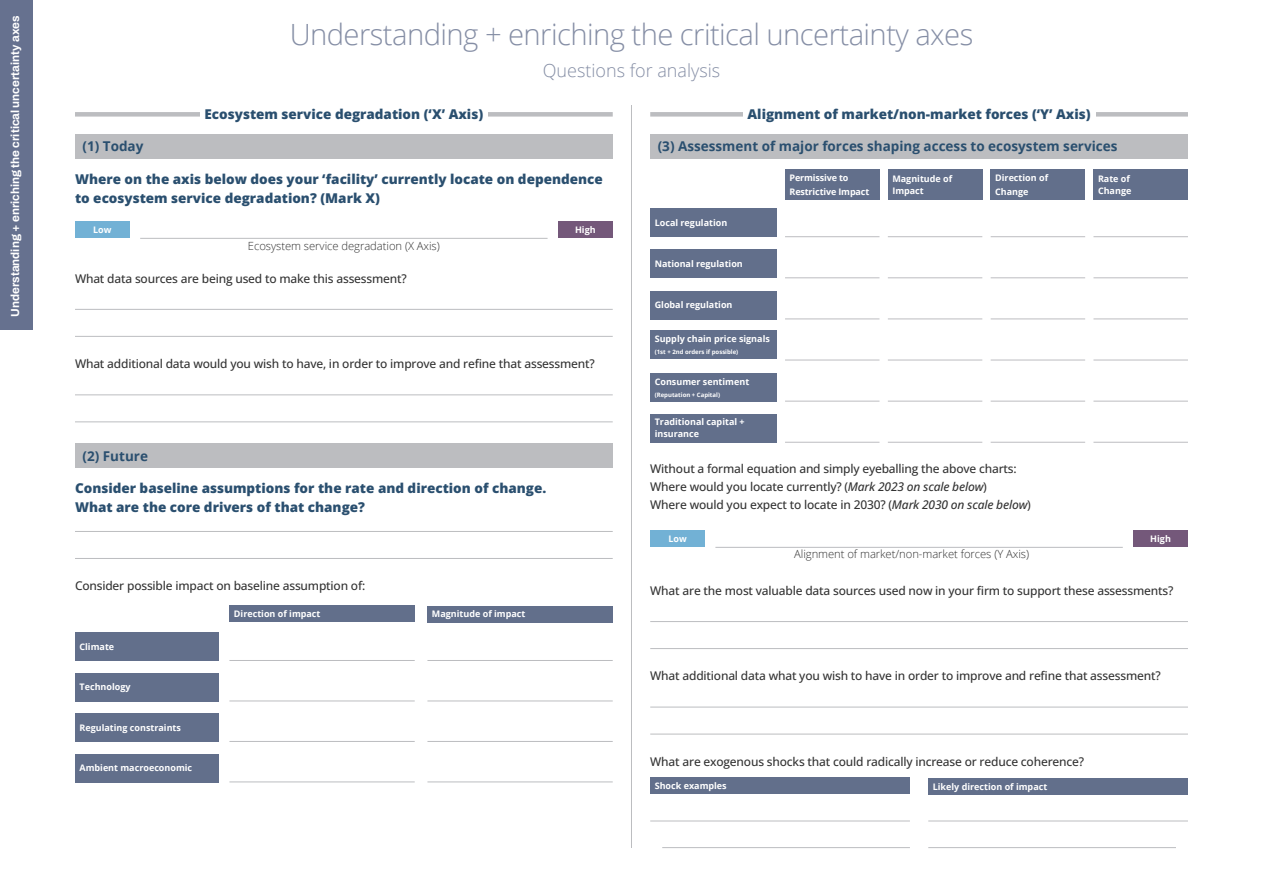
<style>
.page{position:relative;width:1263px;height:893px;background:#fff}
.page>*{position:absolute;margin:0;border:0;box-sizing:border-box;transform-origin:0 0}
.Heading_1_-_page_h{font:300 29.25px "Open Sans";letter-spacing:-.02em;color:#858ea5}
.Page_Subhead{font:300 18px "Open Sans";color:#858ea5}
.H1_Unboxed{font:800 13.5px/19.2px "Open Sans";color:#2a4f6f}
.H1_Boxed{font:800 13.5px "Open Sans";color:#2a4f6f}
.Question_Box{font:700 13.5px "Open Sans";color:#2a4f6f}
.Questions{font:500 12px/18px "Open Sans";letter-spacing:-.015em;color:#333}
.Page_Side_Bar_-_ru{font:700 11.7px "Archivo";color:#fff}
.Small_chart_label{font:300 11.25px "Open Sans";letter-spacing:-.005em;color:#333}
.Box_Header{font:700 9px/12px "Open Sans";color:#fff}
.Box_Header-2{font:700 6px "Open Sans";color:#fff}
.s1{font-style:italic}
</style>
<div class="page">
<div style="left:0;top:0;width:32px;height:330px;background:#66718f"></div>
<div style="left:75px;top:134px;width:538px;height:25px;background:#bcbdc0"></div>
<div style="left:650px;top:134px;width:538px;height:25px;background:#bcbdc0"></div>
<div style="left:75px;top:222px;width:55px;height:16px;background:#72b1d5"></div>
<div style="left:558px;top:222px;width:55px;height:16px;background:#74587a"></div>
<div style="left:75px;top:632px;width:144px;height:29px;background:#626f8b"></div>
<div style="left:650px;top:209px;width:126px;height:28px;background:#626f8b"></div>
<div style="left:229px;top:606px;width:186px;height:16px;background:#626f8b"></div>
<div style="left:785px;top:170px;width:94px;height:30px;background:#626f8b"></div>
<div style="left:991px;top:170px;width:94px;height:30px;background:#626f8b"></div>
<div style="left:650px;top:778px;width:260px;height:16px;background:#626f8b"></div>
<div style="left:427px;top:606px;width:186px;height:16px;background:#626f8b"></div>
<div style="left:888px;top:170px;width:94px;height:30px;background:#626f8b"></div>
<div style="left:1093px;top:170px;width:95px;height:30px;background:#626f8b"></div>
<div style="left:928px;top:778px;width:260px;height:16px;background:#626f8b"></div>
<div style="left:75px;top:673px;width:144px;height:28px;background:#626f8b"></div>
<div style="left:650px;top:250px;width:126px;height:28px;background:#626f8b"></div>
<div style="left:75px;top:713px;width:144px;height:29px;background:#626f8b"></div>
<div style="left:650px;top:291px;width:126px;height:28px;background:#626f8b"></div>
<div style="left:650px;top:373px;width:126px;height:29px;background:#626f8b"></div>
<div style="left:75px;top:754px;width:144px;height:28px;background:#626f8b"></div>
<div style="left:650px;top:331px;width:126px;height:28px;background:#626f8b"></div>
<div style="left:650px;top:414px;width:126px;height:29px;background:#626f8b"></div>
<div style="left:75px;top:443px;width:538px;height:25px;background:#bcbdc0"></div>
<div style="left:75px;top:112px;width:538px;height:5px;background:#bcbdc0"></div>
<div style="left:200px;top:105px;width:288px;height:19px;background:#fff"></div>
<div style="left:650px;top:112px;width:538px;height:5px;background:#bcbdc0"></div>
<div style="left:743px;top:105px;width:352px;height:19px;background:#fff"></div>
<hr style="left:75px;top:309px;width:538px;height:1px;background:#bcbdc0">
<hr style="left:75px;top:336px;width:538px;height:1px;background:#bcbdc0">
<hr style="left:75px;top:394px;width:538px;height:1px;background:#bcbdc0">
<hr style="left:75px;top:421px;width:538px;height:1px;background:#bcbdc0">
<hr style="left:75px;top:531px;width:538px;height:1px;background:#bcbdc0">
<hr style="left:75px;top:558px;width:538px;height:1px;background:#bcbdc0">
<hr style="left:650px;top:621px;width:538px;height:1px;background:#bcbdc0">
<hr style="left:650px;top:648px;width:538px;height:1px;background:#bcbdc0">
<hr style="left:650px;top:707px;width:538px;height:1px;background:#bcbdc0">
<hr style="left:650px;top:734px;width:538px;height:1px;background:#bcbdc0">
<hr style="left:140px;top:238px;width:407px;height:1px;background:#bcbdc0">
<hr style="left:631px;top:105px;width:1px;height:743px;background:#bcbdc0">
<hr style="left:229px;top:660px;width:186px;height:1px;background:#bcbdc0">
<hr style="left:785px;top:236px;width:94px;height:1px;background:#bcbdc0">
<hr style="left:888px;top:236px;width:94px;height:1px;background:#bcbdc0">
<hr style="left:991px;top:236px;width:94px;height:1px;background:#bcbdc0">
<hr style="left:1093px;top:236px;width:95px;height:1px;background:#bcbdc0">
<hr style="left:785px;top:277px;width:94px;height:1px;background:#bcbdc0">
<hr style="left:888px;top:277px;width:94px;height:1px;background:#bcbdc0">
<hr style="left:991px;top:277px;width:94px;height:1px;background:#bcbdc0">
<hr style="left:1093px;top:277px;width:95px;height:1px;background:#bcbdc0">
<hr style="left:785px;top:319px;width:94px;height:1px;background:#bcbdc0">
<hr style="left:888px;top:319px;width:94px;height:1px;background:#bcbdc0">
<hr style="left:991px;top:319px;width:94px;height:1px;background:#bcbdc0">
<hr style="left:1093px;top:319px;width:95px;height:1px;background:#bcbdc0">
<hr style="left:785px;top:360px;width:94px;height:1px;background:#bcbdc0">
<hr style="left:888px;top:360px;width:94px;height:1px;background:#bcbdc0">
<hr style="left:991px;top:360px;width:94px;height:1px;background:#bcbdc0">
<hr style="left:1093px;top:360px;width:95px;height:1px;background:#bcbdc0">
<hr style="left:785px;top:401px;width:94px;height:1px;background:#bcbdc0">
<hr style="left:888px;top:401px;width:94px;height:1px;background:#bcbdc0">
<hr style="left:991px;top:401px;width:94px;height:1px;background:#bcbdc0">
<hr style="left:1093px;top:401px;width:95px;height:1px;background:#bcbdc0">
<hr style="left:785px;top:442px;width:94px;height:1px;background:#bcbdc0">
<hr style="left:888px;top:442px;width:94px;height:1px;background:#bcbdc0">
<hr style="left:991px;top:442px;width:94px;height:1px;background:#bcbdc0">
<hr style="left:1093px;top:442px;width:95px;height:1px;background:#bcbdc0">
<hr style="left:650px;top:821px;width:260px;height:1px;background:#bcbdc0">
<hr style="left:662px;top:847px;width:248px;height:1px;background:#bcbdc0">
<hr style="left:427px;top:660px;width:186px;height:1px;background:#bcbdc0">
<hr style="left:928px;top:821px;width:260px;height:1px;background:#bcbdc0">
<hr style="left:928px;top:847px;width:248px;height:1px;background:#bcbdc0">
<hr style="left:229px;top:701px;width:186px;height:1px;background:#bcbdc0">
<hr style="left:427px;top:701px;width:186px;height:1px;background:#bcbdc0">
<hr style="left:229px;top:741px;width:186px;height:1px;background:#bcbdc0">
<hr style="left:427px;top:741px;width:186px;height:1px;background:#bcbdc0">
<hr style="left:229px;top:781px;width:186px;height:1px;background:#bcbdc0">
<hr style="left:427px;top:781px;width:186px;height:1px;background:#bcbdc0">
<div style="left:650px;top:531px;width:55px;height:16px;background:#72b1d5"></div>
<div style="left:1133px;top:531px;width:55px;height:16px;background:#74587a"></div>
<hr style="left:715px;top:547px;width:408px;height:1px;background:#bcbdc0">
<p class="Page_Side_Bar_-_ru" style="left:7px;top:317px;width:303px;rotate:-90deg">Understanding + enriching the critical uncertainty axes</p>
<p class="Heading_1_-_page_h" style="left:290px;top:14px;width:685px">Understanding + enriching the critical uncertainty axes</p>
<p class="Page_Subhead" style="left:543px;top:58px;width:179px">Questions for analysis</p>
<p class="H1_Boxed" style="left:205px;top:105px;width:280px">Ecosystem service degradation (‘X’ Axis)</p>
<p class="H1_Boxed" style="left:747px;top:105px;width:345px">Alignment of market/non-market forces (‘Y’ Axis)</p>
<p class="Question_Box" style="left:82px;top:137px;width:62px">(1) Today</p>
<p class="Question_Box" style="left:658px;top:137px;width:461px">(3) Assessment of major forces shaping access to ecosystem services</p>
<p class="H1_Unboxed" style="left:75px;top:169px;width:529px">Where on the axis below does your ‘facility’ currently locate on dependence to ecosystem service degradation? (Mark X)</p>
<p class="Box_Header" style="left:995px;top:172px;width:54px">Direction of</p>
<p class="Box_Header" style="left:995px;top:185px;width:35px">Change</p>
<p class="Box_Header" style="left:789px;top:172px;width:60px">Permissive to</p>
<p class="Box_Header" style="left:789px;top:185px;width:81px">Restrictive Impact</p>
<p class="Box_Header" style="left:892px;top:172px;width:61px">Magnitude of<br>Impact</p>
<p class="Box_Header" style="left:1098px;top:172px;width:35px">Rate of<br>Change</p>
<p class="Box_Header" style="left:655px;top:217px;width:74px">Local regulation</p>
<p class="Box_Header" style="left:93px;top:224px;width:20px">Low</p>
<p class="Box_Header" style="left:575px;top:224px;width:22px">High</p>
<p class="Small_chart_label" style="left:248px;top:238px;width:193px">Ecosystem service degradation (X Axis)</p>
<p class="Box_Header" style="left:655px;top:258px;width:90px">National regulation</p>
<p class="Questions" style="left:75px;top:269px;width:333px">What data sources are being used to make this assessment?</p>
<p class="Box_Header" style="left:655px;top:299px;width:79px">Global regulation</p>
<p class="Questions" style="left:75px;top:355px;width:521px">What additional data would you wish to have, in order to improve and refine that assessment?</p>
<p class="Question_Box" style="left:82px;top:446px;width:67px">(2) Future</p>
<p class="H1_Unboxed" style="left:75px;top:478px;width:473px">Consider baseline assumptions for the rate and direction of change.<br>What are the core drivers of that change?</p>
<p class="Box_Header" style="left:655px;top:333px;width:117px">Supply chain price signals</p>
<p class="Box_Header-2" style="left:655px;top:348px;width:85px">(1st + 2nd orders if possible)</p>
<p class="Box_Header" style="left:655px;top:375px;width:96px">Consumer sentiment</p>
<p class="Box_Header-2" style="left:655px;top:390px;width:67px">(Reputation + Capital)</p>
<p class="Box_Header" style="left:655px;top:416px;width:91px">Traditional capital + insurance</p>
<p class="Questions" style="left:650px;top:460px;width:382px">Without a formal equation and simply eyeballing the above charts:<br>Where would you locate currently? (<span class="s1">Mark 2023 on scale below</span>)<br>Where would you expect to locate in 2030? (<span class="s1">Mark 2030 on scale below</span>)</p>
<p class="Box_Header" style="left:668px;top:533px;width:20px">Low</p>
<p class="Box_Header" style="left:1150px;top:533px;width:22px">High</p>
<p class="Small_chart_label" style="left:794px;top:546px;width:236px">Alignment of market/non-market forces (Y Axis)</p>
<p class="Questions" style="left:75px;top:577px;width:292px">Consider possible impact on baseline assumption of:</p>
<p class="Questions" style="left:650px;top:581px;width:525px">What are the most valuable data sources used now in your firm to support these assessments?</p>
<p class="Box_Header" style="left:80px;top:640px;width:36px">Climate</p>
<p class="Box_Header" style="left:80px;top:681px;width:53px">Technology</p>
<p class="Box_Header" style="left:80px;top:721px;width:103px">Regulating constraints</p>
<p class="Box_Header" style="left:80px;top:762px;width:114px">Ambient macroeconomic</p>
<p class="Box_Header" style="left:234px;top:608px;width:88px">Direction of impact</p>
<p class="Box_Header" style="left:432px;top:608px;width:95px">Magnitude of impact</p>
<p class="Questions" style="left:650px;top:667px;width:512px">What additional data what you wish to have in order to improve and refine that assessment?</p>
<p class="Questions" style="left:650px;top:752px;width:435px">What are exogenous shocks that could radically increase or reduce coherence?</p>
<p class="Box_Header" style="left:655px;top:780px;width:74px">Shock examples</p>
<p class="Box_Header" style="left:933px;top:780px;width:116px">Likely direction of impact</p>
</div>
